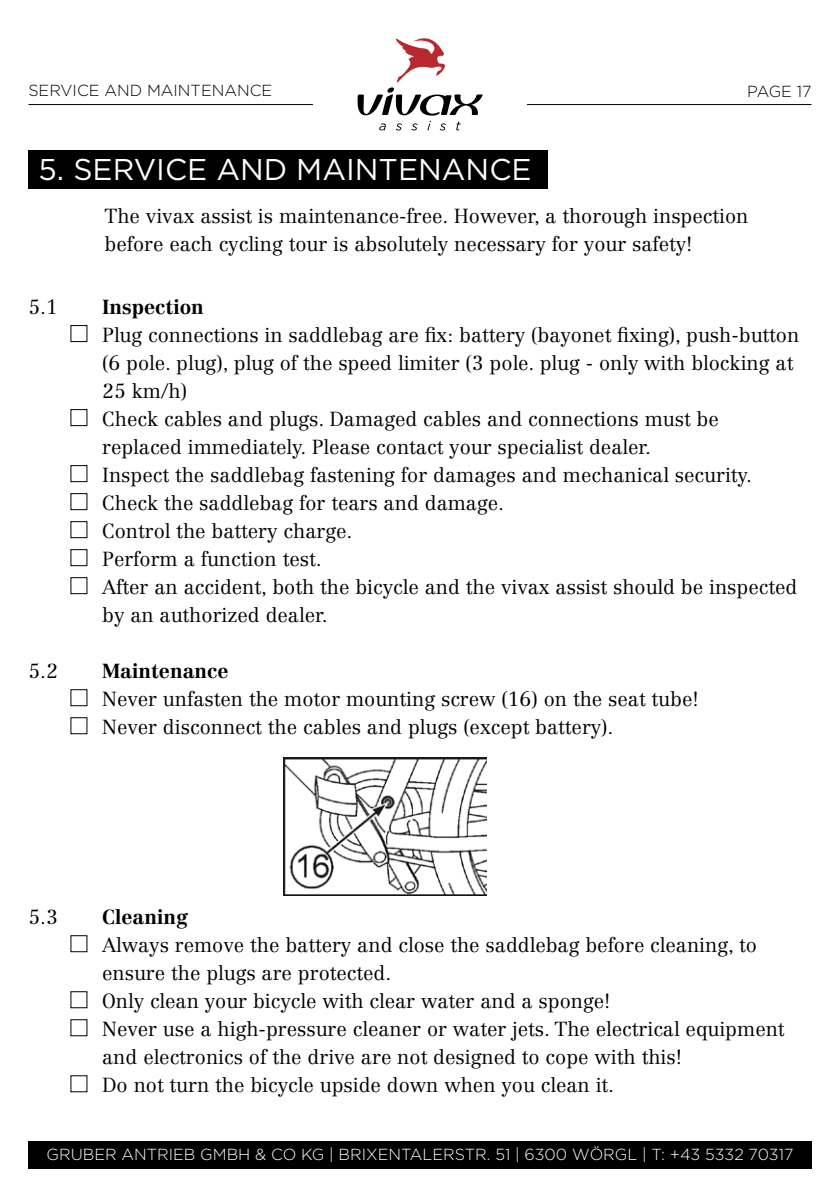
<style>
.page{position:relative;width:840px;height:1191px;background:#fff}
.page>*{position:absolute;margin:0;border:0;box-sizing:border-box;transform-origin:0 0}
.t1{font:30px "Gotham";color:#fff}
.t2{font:300 20px/28px "Centennial LT Std";color:#000}
.t3{font:700 20px "Centennial LT Std";color:#000}
.t4{font:300 16px "Gotham";color:#fff}
.t5{font:300 16px "Gotham";color:#000}
</style>
<div class="page">
<svg style="left:357px;top:38px;width:125px;height:92px"></svg>
<div style="left:28px;top:1140px;width:783px;height:28px;background:#000"></div>
<hr style="left:29px;top:104px;width:283px;height:1px;background:#000">
<hr style="left:527px;top:104px;width:283px;height:1px;background:#000">
<div style="left:28px;top:150px;width:519px;height:39px;background:#000"></div>
<div style="left:70px;top:325px;width:17px;height:17px;border:1px solid #000"></div>
<div style="left:70px;top:409px;width:17px;height:17px;border:1px solid #000"></div>
<div style="left:70px;top:465px;width:17px;height:17px;border:1px solid #000"></div>
<div style="left:70px;top:493px;width:17px;height:17px;border:1px solid #000"></div>
<div style="left:70px;top:521px;width:17px;height:17px;border:1px solid #000"></div>
<div style="left:70px;top:549px;width:17px;height:17px;border:1px solid #000"></div>
<div style="left:70px;top:577px;width:17px;height:17px;border:1px solid #000"></div>
<div style="left:70px;top:689px;width:17px;height:17px;border:1px solid #000"></div>
<img style="left:283px;top:757px;width:203px;height:138px">
<div style="left:70px;top:935px;width:17px;height:17px;border:1px solid #000"></div>
<p class="t5" style="left:28px;top:82px;width:245px">SERVICE AND MAINTENANCE</p>
<h1 class="t1" style="left:39px;top:153px;width:494px">5. SERVICE AND MAINTENANCE</h1>
<p class="t5" style="left:746px;top:82px;width:66px">PAGE 17</p>
<p class="t2" style="left:104px;top:202px;width:645px">The vivax assist is maintenance-free. However, a thorough inspection before each cycling tour is absolutely necessary for your safety!</p>
<p class="t2" style="left:28px;top:293px;width:31px">5.1</p>
<p class="t3" style="left:102px;top:295px;width:103px">Inspection</p>
<p class="t2" style="left:102px;top:321px;width:698px">Plug connections in saddlebag are fix: battery (bayonet fixing), push-button (6 pole. plug), plug of the speed limiter (3 pole. plug - only with blocking at 25 km/h)<br>Check cables and plugs. Damaged cables and connections must be replaced immediately. Please contact your specialist dealer.<br>Inspect the saddlebag fastening for damages and mechanical security.<br>Check the saddlebag for tears and damage.<br>Control the battery charge.<br>Perform a function test.<br>After an accident, both the bicycle and the vivax assist should be inspected by an authorized dealer.</p>
<p class="t2" style="left:28px;top:657px;width:31px">5.2</p>
<p class="t3" style="left:102px;top:659px;width:128px">Maintenance</p>
<p class="t2" style="left:102px;top:685px;width:597px">Never unfasten the motor mounting screw (16) on the seat tube!<br>Never disconnect the cables and plugs (except battery).</p>
<p class="t2" style="left:28px;top:903px;width:31px">5.3</p>
<p class="t3" style="left:102px;top:905px;width:87px">Cleaning</p>
<p class="t2" style="left:102px;top:931px;width:683px">Always remove the battery and close the saddlebag before cleaning, to ensure the plugs are protected.<br>Only clean your bicycle with clear water and a sponge!<br>Never use a high-pressure cleaner or water jets. The electrical equipment and electronics of the drive are not designed to cope with this!<br>Do not turn the bicycle upside down when you clean it.</p>
<p class="t4" style="left:46px;top:1146px;width:748px">GRUBER ANTRIEB GMBH &amp; CO KG | BRIXENTALERSTR. 51 | 6300 WÖRG L | T: +43 5332 70317</p>
</div>
